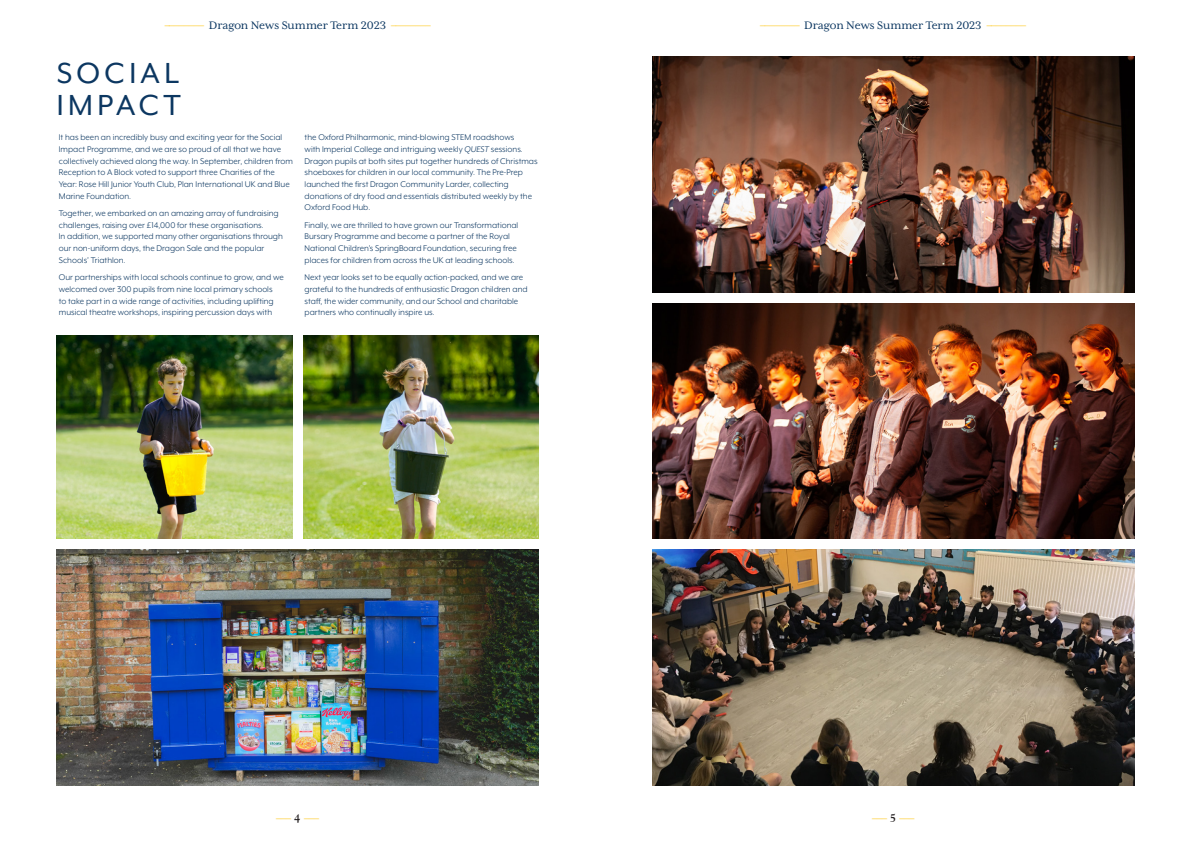
<style>
.page{position:relative;width:1191px;height:842px;background:#fff}
.page>*{position:absolute;margin:0;border:0;box-sizing:border-box;transform-origin:0 0}
.Paragraph_Style_1{font:33.4px/31.5px "Mr Eaves XL Mod OT";letter-spacing:.135em;color:#0c3761}
.t1{font:12.5px "Mrs Eaves XL Serif OT";letter-spacing:-.01em;color:#0c3761}
.t2{font:12.5px "Mrs Eaves XL Serif OT";color:#fec40e}
.t3{font:9.5px/11.7px "Mr Eaves XL Mod OT";color:#0c3761}
.s1{color:#fec40e}
.s2{font-style:italic}
.s3{font-family:"LTC Goudy Oldstyle Pro";font-weight:700;font-size:12px;color:#231f20}
</style>
<div class="page">
<img style="left:57px;top:336px;width:235px;height:203px">
<img style="left:303px;top:336px;width:236px;height:203px">
<img style="left:652px;top:550px;width:482px;height:235px">
<img style="left:652px;top:57px;width:482px;height:235px">
<img style="left:57px;top:550px;width:482px;height:235px">
<img style="left:652px;top:303px;width:482px;height:236px">
<h2 class="t1" style="left:165px;top:19px;width:267px"><span class="s1">––––––––</span> Dragon News Summer Term 2023 <span class="s1">––––––––</span></h2>
<h2 class="t1" style="left:760px;top:19px;width:267px"><span class="s1">––––––––</span> Dragon News Summer Term 2023 <span class="s1">––––––––</span></h2>
<p class="Paragraph_Style_1" style="left:57px;top:58px;width:126px">SOCIAL<br>IMPACT</p>
<p class="t3" style="left:59px;top:131px;width:236px">It has been an incredibly busy and exciting year for the Social Impact Programme, and we are so proud of all that we have collectively achieved along the way. In September, children from Reception to A Block voted to support three Charities of the Year: Rose Hill Junior Youth Club, Plan International UK and Blue Marine Foundation.</p>
<p class="t3" style="left:59px;top:207px;width:225px">Together, we embarked on an amazing array of fundraising challenges, raising over £14,000 for these organisations.<br>In addition, we supported many other organisations through our non-uniform days, the Dragon Sale and the popular Schools’ Triathlon.</p>
<p class="t3" style="left:59px;top:271px;width:226px">Our partnerships with local schools continue to grow, and we welcomed over 300 pupils from nine local primary schools<br>to take part in a wide range of activities, including uplifting musical theatre workshops, inspiring percussion days with</p>
<p class="t3" style="left:305px;top:131px;width:234px">the Oxford Philharmonic, mind-blowing STEM roadshows<br>with Imperial College and intriguing weekly <span class="s2">QUEST</span> sessions.<br>Dragon pupils at both sites put together hundreds of Christmas shoeboxes for children in our local community. The Pre-Prep launched the first Dragon Community Larder, collecting donations of dry food and essentials distributed weekly by the Oxford Food Hub.</p>
<p class="t3" style="left:305px;top:219px;width:215px">Finally, we are thrilled to have grown our Transformational Bursary Programme and become a partner of the Royal National Children’s SpringBoard Foundation, securing free places for children from across the UK at leading schools.</p>
<p class="t3" style="left:305px;top:271px;width:224px">Next year looks set to be equally action-packed, and we are grateful to the hundreds of enthusiastic Dragon children and staff, the wider community, and our School and charitable partners who continually inspire us.</p>
<h2 class="t2" style="left:276px;top:811px;width:44px">––– <span class="s3">4</span> –––</h2>
<h2 class="t2" style="left:872px;top:811px;width:44px">––– <span class="s3">5</span> –––</h2>
</div>
